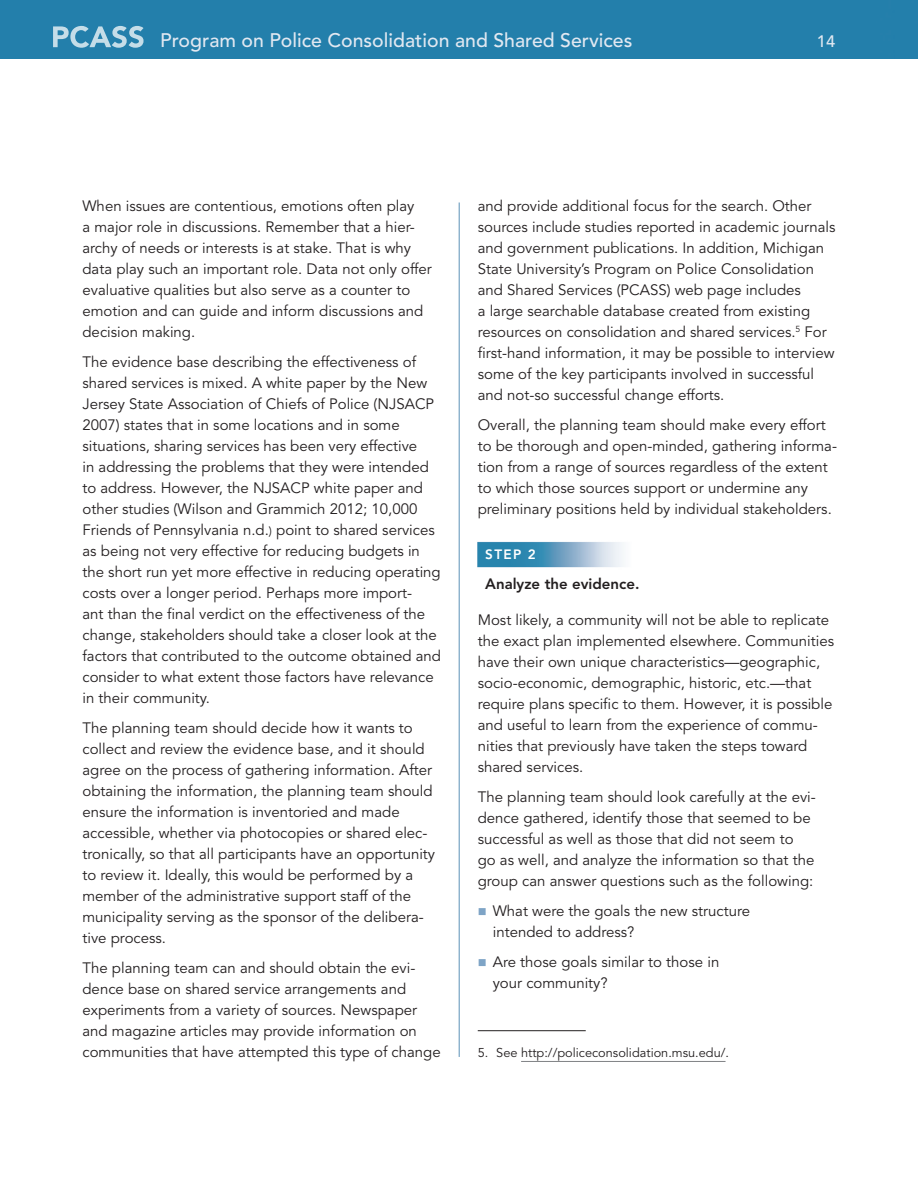
<style>
.page{position:relative;width:918px;height:1188px;background:#fff}
.page>*{position:absolute;margin:0;border:0;box-sizing:border-box;transform-origin:0 0}
.t1{font:500 19.5px "Avenir LT Std";color:#e1e8f1}
.t2{font:500 16.5px "Avenir LT Std";color:#e1e8f1}
.Text{font:15px/21px "Avenir LT Std";color:#231f20}
.t3{font:800 15px "Avenir LT Std";color:#231f20}
.t4{font:800 13.5px "Avenir LT Std";color:#fff}
.Reference_Below{font:12.75px "Avenir LT Std";color:#231f20}
.s1{font-size:12px}
</style>
<div class="page">
<div style="left:0;top:0;width:918px;height:59px;background:#237fab"></div>
<svg style="left:53px;top:26px;width:91px;height:22px;background:#6fabc7"></svg>
<img style="left:477px;top:541px;width:146px;height:27px">
<hr style="left:459px;top:202px;width:1px;height:855px;background:#5c92b8">
<hr style="left:478px;top:1030px;width:108px;height:1px;background:#231f20">
<hr style="left:521px;top:1061px;width:205px;height:1px;background:#808285">
<h1 class="t1" style="left:160px;top:29px;width:474px">Program on Police Consolidation and Shared Services</h1>
<p class="t2" style="left:817px;top:31px;width:20px">14</p>
<p class="Text" style="left:82px;top:196px;width:351px">When issues are contentious, emotions often play<br>a major role in discussions. Remember that a hier&shy;archy of needs or interests is at stake. That is why data play such an important role. Data not only offer evaluative qualities but also serve as a counter to emotion and can guide and inform discussions and decision making.</p>
<p class="Text" style="left:82px;top:352px;width:360px">The evidence base describing the effectiveness of shared services is mixed. A white paper by the New Jersey State Association of Chiefs of Police (NJSACP 2007) states that in some locations and in some situations, sharing services has been very effective<br>in addressing the problems that they were intended to address. However, the NJSACP white paper and other studies (Wilson and Grammich 2012; 10,000<br>Friends of Pennsylvania n.d.<span class="s1">)</span> point to shared services as being not very effective for reducing budgets in the short run yet more effective in reducing operating costs over a longer period. Perhaps more import-<br>ant than the final verdict on the effectiveness of the change, stakeholders should take a closer look at the factors that contributed to the outcome obtained and consider to what extent those factors have relevance in their community.</p>
<p class="Text" style="left:82px;top:718px;width:354px">The planning team should decide how it wants to collect and review the evidence base, and it should agree on the process of gathering information. After obtaining the information, the planning team should ensure the information is inventoried and made accessible, whether via photocopies or shared elec&shy;tronically, so that all participants have an opportunity to review it. Ideally, this would be performed by a member of the administrative support staff of the municipality serving as the sponsor of the delibera&shy;tive process.</p>
<p class="Text" style="left:82px;top:958px;width:360px">The planning team can and should obtain the evi&shy;dence base on shared service arrangements and experiments from a variety of sources. Newspaper and magazine articles may provide information on communities that have attempted this type of change</p>
<p class="Text" style="left:478px;top:196px;width:359px">and provide additional focus for the search. Other sources include studies reported in academic journals and government publications. In addition, Michigan State University’s Program on Police Consolidation and Shared Services (PCASS) web page includes<br>a large searchable database created from existing resources on consolidation and shared services.<sup>5</sup> For first-hand information, it may be possible to interview some of the key participants involved in successful and not-so successful change efforts.</p>
<p class="Text" style="left:478px;top:415px;width:361px">Overall, the planning team should make every effort to be thorough and open-minded, gathering informa&shy;tion from a range of sources regardless of the extent to which those sources support or undermine any preliminary positions held by individual stakeholders.</p>
<h3 class="t4" style="left:485px;top:546px;width:52px">STEP 2</h3>
<h3 class="t3" style="left:485px;top:575px;width:156px">Analyze the evidence.</h3>
<p class="Text" style="left:478px;top:610px;width:358px">Most likely, a community will not be able to replicate the exact plan implemented elsewhere. Communities have their own unique characteristics—geographic, socio-economic, demographic, historic, etc.—that require plans specific to them. However, it is possible and useful to learn from the experience of commu&shy;nities that previously have taken the steps toward shared services.</p>
<p class="Text" style="left:478px;top:787px;width:340px">The planning team should look carefully at the evi&shy;dence gathered, identify those that seemed to be successful as well as those that did not seem to<br>go as well, and analyze the information so that the group can answer questions such as the following:</p>
<p class="Text" style="left:493px;top:901px;width:259px">What were the goals the new structure intended to address?</p>
<p class="Text" style="left:493px;top:952px;width:228px">Are those goals similar to those in your community?</p>
<p class="Reference_Below" style="left:478px;top:1045px;width:253px">5. See http://policeconsolidation.msu.edu/.</p>
</div>
